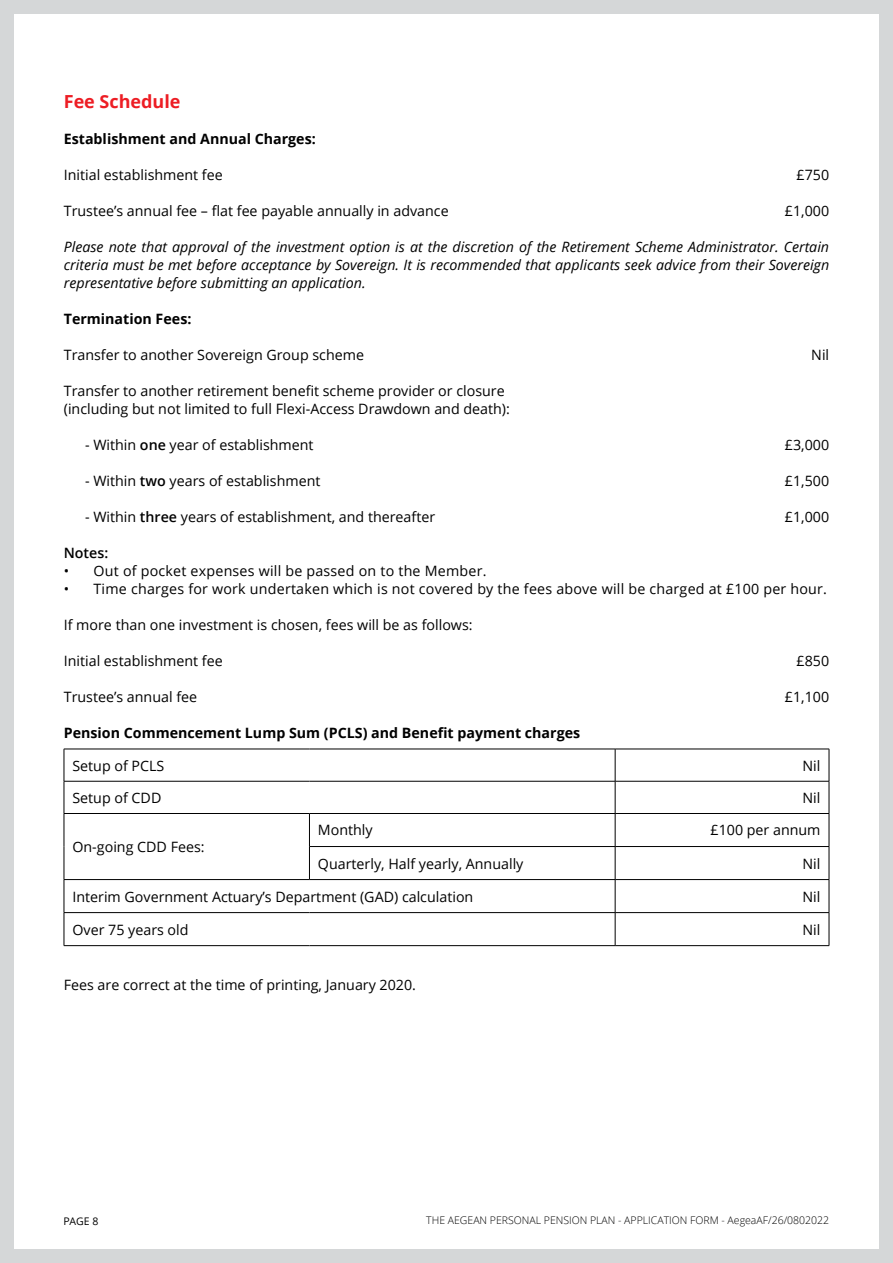
<style>
.page{position:relative;width:893px;height:1263px;background:#d5d7d8}
.page>*{position:absolute;margin:0;border:0;box-sizing:border-box;transform-origin:0 0}
.t1{font:700 18px "Open Sans";color:#ed1d24}
.t2{font:14.25px "Open Sans";color:#000}
.t3{font:italic 14.25px/18px "Open Sans";color:#000;text-align:justify}
.t4{font:700 14.25px "Open Sans";color:#000}
.t5{font:600 14.25px "Open Sans";color:#000}
.t6{font:300 10.5px "Open Sans";color:#000}
.t7{font:10.5px "Open Sans";color:#000}
.s1{font-weight:600}
</style>
<div class="page">
<div style="left:14px;top:14px;width:865px;height:1235px;background:#fff"></div>
<hr style="left:64px;top:749px;width:245px;height:1px;background:#000">
<hr style="left:64px;top:749px;width:1px;height:32px;background:#000">
<hr style="left:309px;top:749px;width:306px;height:1px;background:#000">
<hr style="left:615px;top:749px;width:214px;height:1px;background:#000">
<hr style="left:615px;top:749px;width:1px;height:32px;background:#000">
<hr style="left:829px;top:749px;width:1px;height:32px;background:#000">
<hr style="left:64px;top:781px;width:245px;height:1px;background:#000">
<hr style="left:64px;top:781px;width:1px;height:32px;background:#000">
<hr style="left:309px;top:781px;width:306px;height:1px;background:#000">
<hr style="left:615px;top:781px;width:214px;height:1px;background:#000">
<hr style="left:615px;top:781px;width:1px;height:32px;background:#000">
<hr style="left:829px;top:781px;width:1px;height:32px;background:#000">
<hr style="left:64px;top:813px;width:245px;height:1px;background:#000">
<hr style="left:64px;top:814px;width:1px;height:32px;background:#000">
<hr style="left:64px;top:846px;width:1px;height:33px;background:#000">
<hr style="left:309px;top:813px;width:306px;height:1px;background:#000">
<hr style="left:309px;top:814px;width:1px;height:32px;background:#000">
<hr style="left:615px;top:813px;width:214px;height:1px;background:#000">
<hr style="left:615px;top:814px;width:1px;height:32px;background:#000">
<hr style="left:829px;top:814px;width:1px;height:32px;background:#000">
<hr style="left:309px;top:846px;width:306px;height:1px;background:#000">
<hr style="left:309px;top:847px;width:1px;height:32px;background:#000">
<hr style="left:615px;top:846px;width:214px;height:1px;background:#000">
<hr style="left:615px;top:847px;width:1px;height:32px;background:#000">
<hr style="left:829px;top:847px;width:1px;height:32px;background:#000">
<hr style="left:64px;top:879px;width:245px;height:1px;background:#000">
<hr style="left:64px;top:880px;width:1px;height:32px;background:#000">
<hr style="left:309px;top:879px;width:306px;height:1px;background:#000">
<hr style="left:615px;top:879px;width:214px;height:1px;background:#000">
<hr style="left:615px;top:880px;width:1px;height:32px;background:#000">
<hr style="left:829px;top:880px;width:1px;height:32px;background:#000">
<hr style="left:64px;top:912px;width:245px;height:1px;background:#000">
<hr style="left:64px;top:913px;width:1px;height:32px;background:#000">
<hr style="left:309px;top:912px;width:306px;height:1px;background:#000">
<hr style="left:615px;top:912px;width:214px;height:1px;background:#000">
<hr style="left:615px;top:913px;width:1px;height:32px;background:#000">
<hr style="left:829px;top:913px;width:1px;height:32px;background:#000">
<hr style="left:64px;top:945px;width:245px;height:1px;background:#000">
<hr style="left:309px;top:945px;width:306px;height:1px;background:#000">
<hr style="left:615px;top:945px;width:214px;height:1px;background:#000">
<p class="t1" style="left:64px;top:89px;width:118px">Fee Schedule</p>
<p class="t4" style="left:64px;top:129px;width:254px">Establishment and Annual Charges:</p>
<p class="t2" style="left:64px;top:165px;width:160px">Initial establishment fee</p>
<p class="t2" style="left:797px;top:165px;width:34px">£750</p>
<p class="t2" style="left:64px;top:201px;width:386px">Trustee’s annual fee – flat fee payable annually in advance</p>
<p class="t2" style="left:785px;top:201px;width:46px">£1,000</p>
<p class="t3" style="left:64px;top:237px;width:767px">Please note that approval of the investment option is at the discretion of the Retirement Scheme Administrator. Certain criteria must be met before acceptance by Sovereign. It is recommended that applicants seek advice from their Sovereign representative before submitting an application.</p>
<p class="t4" style="left:64px;top:309px;width:129px">Termination Fees:</p>
<p class="t2" style="left:64px;top:345px;width:302px">Transfer to another Sovereign Group scheme</p>
<p class="t2" style="left:811px;top:345px;width:19px">Nil</p>
<p class="t2" style="left:64px;top:381px;width:442px">Transfer to another retirement benefit scheme provider or closure</p>
<p class="t2" style="left:64px;top:399px;width:448px">(including but not limited to full Flexi-Access Drawdown and death):</p>
<p class="t2" style="left:85px;top:435px;width:230px">- Within <span class="s1">one</span> year of establishment</p>
<p class="t2" style="left:785px;top:435px;width:46px">£3,000</p>
<p class="t2" style="left:85px;top:471px;width:237px">- Within <span class="s1">two</span> years of establishment</p>
<p class="t2" style="left:785px;top:471px;width:46px">£1,500</p>
<p class="t2" style="left:85px;top:507px;width:352px">- Within <span class="s1">three</span> years of establishment, and thereafter</p>
<p class="t2" style="left:785px;top:507px;width:46px">£1,000</p>
<p class="t5" style="left:64px;top:543px;width:46px">Notes:</p>
<p class="t2" style="left:64px;top:561px;width:424px">• Out of pocket expenses will be passed on to the Member.</p>
<p class="t2" style="left:64px;top:579px;width:765px">• Time charges for work undertaken which is not covered by the fees above will be charged at £100 per hour.</p>
<p class="t2" style="left:64px;top:615px;width:410px">If more than one investment is chosen, fees will be as follows:</p>
<p class="t2" style="left:64px;top:651px;width:160px">Initial establishment fee</p>
<p class="t2" style="left:797px;top:651px;width:34px">£850</p>
<p class="t2" style="left:64px;top:687px;width:135px">Trustee’s annual fee</p>
<p class="t2" style="left:785px;top:687px;width:46px">£1,100</p>
<p class="t4" style="left:64px;top:723px;width:518px">Pension Commencement Lump Sum (PCLS) and Benefit payment charges</p>
<p class="t2" style="left:72px;top:756px;width:93px">Setup of PCLS</p>
<p class="t2" style="left:802px;top:756px;width:19px">Nil</p>
<p class="t2" style="left:72px;top:788px;width:90px">Setup of CDD</p>
<p class="t2" style="left:802px;top:788px;width:19px">Nil</p>
<p class="t2" style="left:72px;top:837px;width:134px">On-going CDD Fees:</p>
<p class="t2" style="left:318px;top:820px;width:56px">Monthly</p>
<p class="t2" style="left:710px;top:820px;width:111px">£100 per annum</p>
<p class="t2" style="left:318px;top:853px;width:207px">Quarterly, Half yearly, Annually</p>
<p class="t2" style="left:802px;top:853px;width:19px">Nil</p>
<p class="t2" style="left:72px;top:886px;width:402px">Interim Government Actuary’s Department (GAD) calculation</p>
<p class="t2" style="left:802px;top:886px;width:19px">Nil</p>
<p class="t2" style="left:72px;top:920px;width:118px">Over 75 years old</p>
<p class="t2" style="left:802px;top:920px;width:19px">Nil</p>
<p class="t2" style="left:64px;top:975px;width:354px">Fees are correct at the time of printing, January 2020.</p>
<p class="t7" style="left:63px;top:1214px;width:37px">PAGE 8</p>
<p class="t6" style="left:426px;top:1213px;width:404px">THE AEGEAN PERSONAL PENSION PLAN - APPLICATION FORM - AegeaAF/26/0802022</p>
</div>
